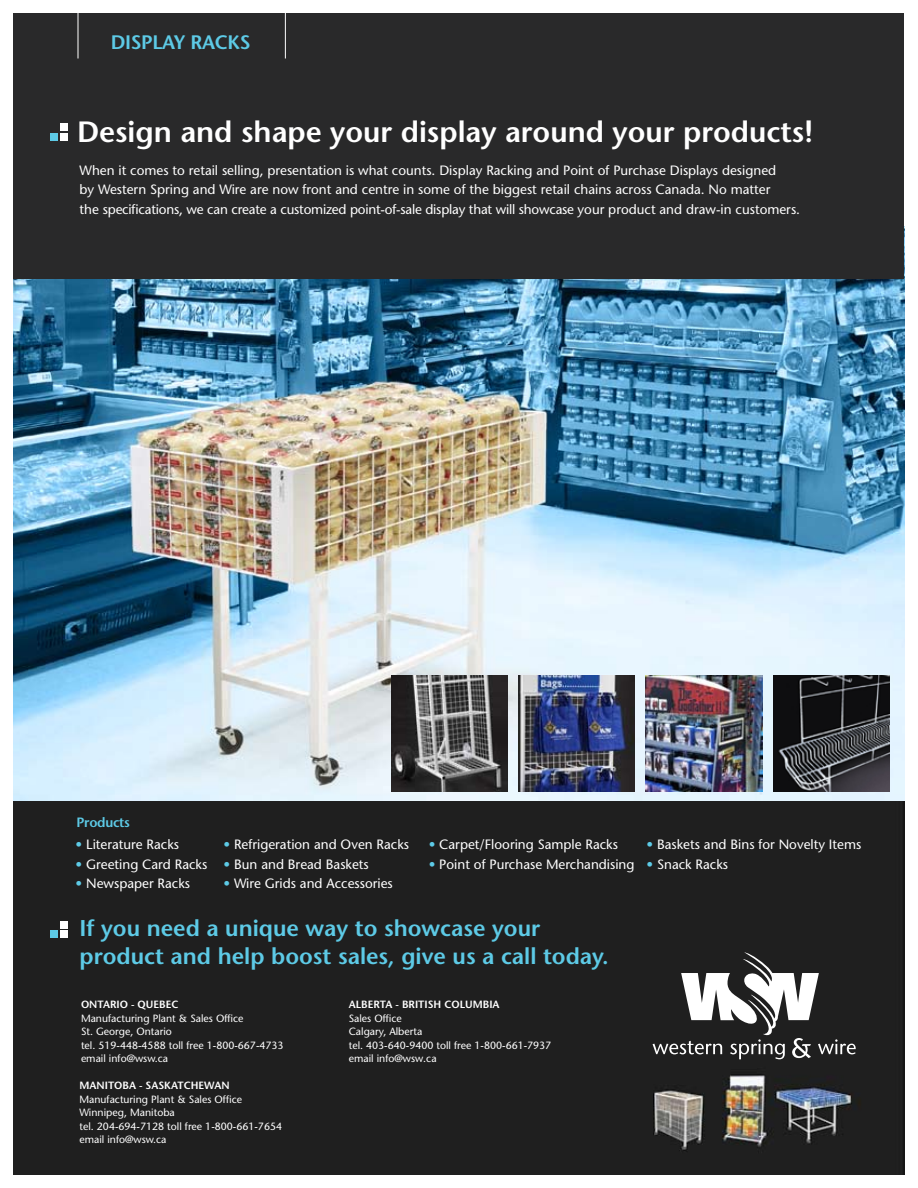
<style>
.page{position:relative;width:918px;height:1188px;background:#fff}
.page>*{position:absolute;margin:0;border:0;box-sizing:border-box;transform-origin:0 0}
.t1{font:600 29.4px "Stone Sans";color:#fff}
.t2{font:600 22.8px/27.3px "Stone Sans";color:#5dcae6}
.t3{font:600 19.5px "Stone Sans";letter-spacing:-.02em;color:#5dcae6}
.t4{font:13.5px/19.5px "Stone Sans";color:#fff}
.t5{font:600 13.5px "Stone Sans";letter-spacing:-.02em;color:#5dcae6}
.t6{font:10.5px/13.5px "Stone Sans";color:#fff}
.t7{font:600 10.5px "Stone Sans";color:#fff}
.s1{color:#5dcae6}
</style>
<div class="page">
<img style="left:14px;top:279px;width:890px;height:522px">
<div style="left:14px;top:14px;width:890px;height:265px;background:#29292a"></div>
<div style="left:14px;top:801px;width:890px;height:373px;background:#1f1f1f"></div>
<div style="left:60px;top:921px;width:8px;height:7px;background:#fff"></div>
<div style="left:60px;top:930px;width:8px;height:8px;background:#fff"></div>
<div style="left:51px;top:930px;width:7px;height:8px;background:#5dcae6"></div>
<div style="left:60px;top:124px;width:8px;height:7px;background:#fff"></div>
<div style="left:60px;top:133px;width:8px;height:8px;background:#fff"></div>
<div style="left:51px;top:133px;width:7px;height:8px;background:#5dcae6"></div>
<img style="left:391px;top:675px;width:116px;height:116px">
<img style="left:518px;top:675px;width:117px;height:116px">
<img style="left:646px;top:675px;width:116px;height:116px">
<img style="left:773px;top:675px;width:117px;height:116px">
<svg style="left:653px;top:952px;width:203px;height:107px"></svg>
<hr style="left:78px;top:10px;width:1px;height:48px;background:#fff">
<hr style="left:285px;top:10px;width:1px;height:48px;background:#fff">
<h3 class="t3" style="left:111px;top:30px;width:141px">DISPLAY RACKS</h3>
<h1 class="t1" style="left:77px;top:113px;width:738px">Design and shape your display around your products!</h1>
<p class="t4" style="left:80px;top:160px;width:722px">When it comes to retail selling, presentation is what counts. Display Racking and Point of Purchase Displays designed<br>by Western Spring and Wire are now front and centre in some of the biggest retail chains across Canada. No matter<br>the specifications, we can create a customized point-of-sale display that will showcase your product and draw-in customers.</p>
<p class="t5" style="left:76px;top:814px;width:55px">Products</p>
<p class="t4" style="left:76px;top:835px;width:105px"><span class="s1">•</span> Literature Racks</p>
<p class="t4" style="left:76px;top:854px;width:133px"><span class="s1">•</span> Greeting Card Racks</p>
<p class="t4" style="left:76px;top:874px;width:116px"><span class="s1">•</span> Newspaper Racks</p>
<p class="t4" style="left:224px;top:835px;width:187px"><span class="s1">•</span> Refrigeration and Oven Racks</p>
<p class="t4" style="left:224px;top:854px;width:147px"><span class="s1">•</span> Bun and Bread Baskets</p>
<p class="t4" style="left:224px;top:874px;width:171px"><span class="s1">•</span> Wire Grids and Accessories</p>
<p class="t4" style="left:429px;top:835px;width:191px"><span class="s1">•</span> Carpet/Flooring Sample Racks</p>
<p class="t4" style="left:429px;top:854px;width:207px"><span class="s1">•</span> Point of Purchase Merchandising</p>
<h2 class="t2" style="left:80px;top:914px;width:531px">If you need a unique way to showcase your product and help boost sales, give us a call today.</h2>
<p class="t7" style="left:81px;top:998px;width:99px">ONTARIO - QUEBEC</p>
<p class="t6" style="left:81px;top:1011px;width:204px">Manufacturing Plant &amp; Sales Office<br>St. George, Ontario<br>tel. 519-448-4588 toll free 1-800-667-4733 email info@wsw.ca</p>
<p class="t7" style="left:79px;top:1079px;width:152px">MANITOBA - SASKATCHEWAN</p>
<p class="t6" style="left:79px;top:1092px;width:204px">Manufacturing Plant &amp; Sales Office<br>Winnipeg, Manitoba<br>tel. 204-694-7128 toll free 1-800-661-7654 email info@wsw.ca</p>
<p class="t7" style="left:349px;top:998px;width:152px">ALBERTA - BRITISH COLUMBIA</p>
<p class="t6" style="left:349px;top:1011px;width:204px">Sales Office<br>Calgary, Alberta<br>tel. 403-640-9400 toll free 1-800-661-7937 email info@wsw.ca</p>
<p class="t4" style="left:647px;top:835px;width:216px"><span class="s1">•</span> Baskets and Bins for Novelty Items</p>
<p class="t4" style="left:647px;top:854px;width:83px"><span class="s1">•</span> Snack Racks</p>
</div>
